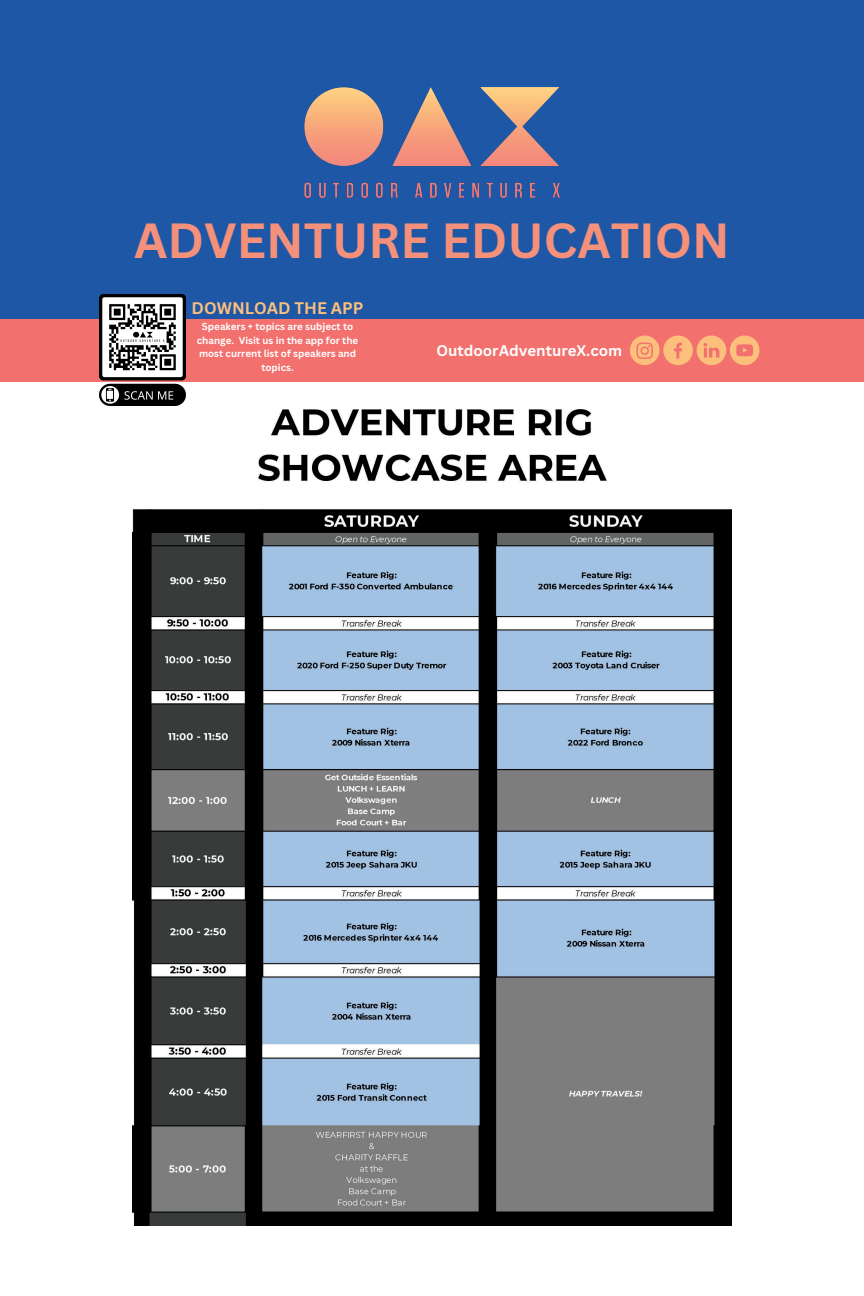
<style>
.page{position:relative;width:864px;height:1296px;background:#fff}
.page>*{position:absolute;margin:0;border:0;box-sizing:border-box;transform-origin:0 0}
.t1{font:700 48px "Canva Sans";color:#f5917b}
.t2{font:700 16.3px "Canva Sans";color:#fcbf7c}
.t3{font:700 15px "Canva Sans";color:#fff}
.t4{font:700 9.8px/13.5px "Canva Sans";color:#fff;text-align:center}
</style>
<div class="page">
<div style="left:0;top:0;width:864px;height:354px;background:#1e57a6"></div>
<div style="left:0;top:319px;width:864px;height:63px;background:#f2706d"></div>
<img style="left:304px;top:87px;width:256px;height:111px">
<svg style="left:630px;top:336px;width:129px;height:29px"></svg>
<img style="left:132px;top:409px;width:600px;height:816px">
<img style="left:100px;top:295px;width:86px;height:111px">
<p class="t1" style="left:134px;top:207px;width:597px">ADVENTURE EDUCATION</p>
<p class="t2" style="left:192px;top:297px;width:173px">DOWNLOAD THE APP</p>
<p class="t4" style="left:197px;top:320px;width:163px">Speakers + topics are subject to change. Visit us in the app for the most current list of speakers and topics.</p>
<p class="t3" style="left:437px;top:340px;width:187px">OutdoorAdventureX.com</p>
</div>
